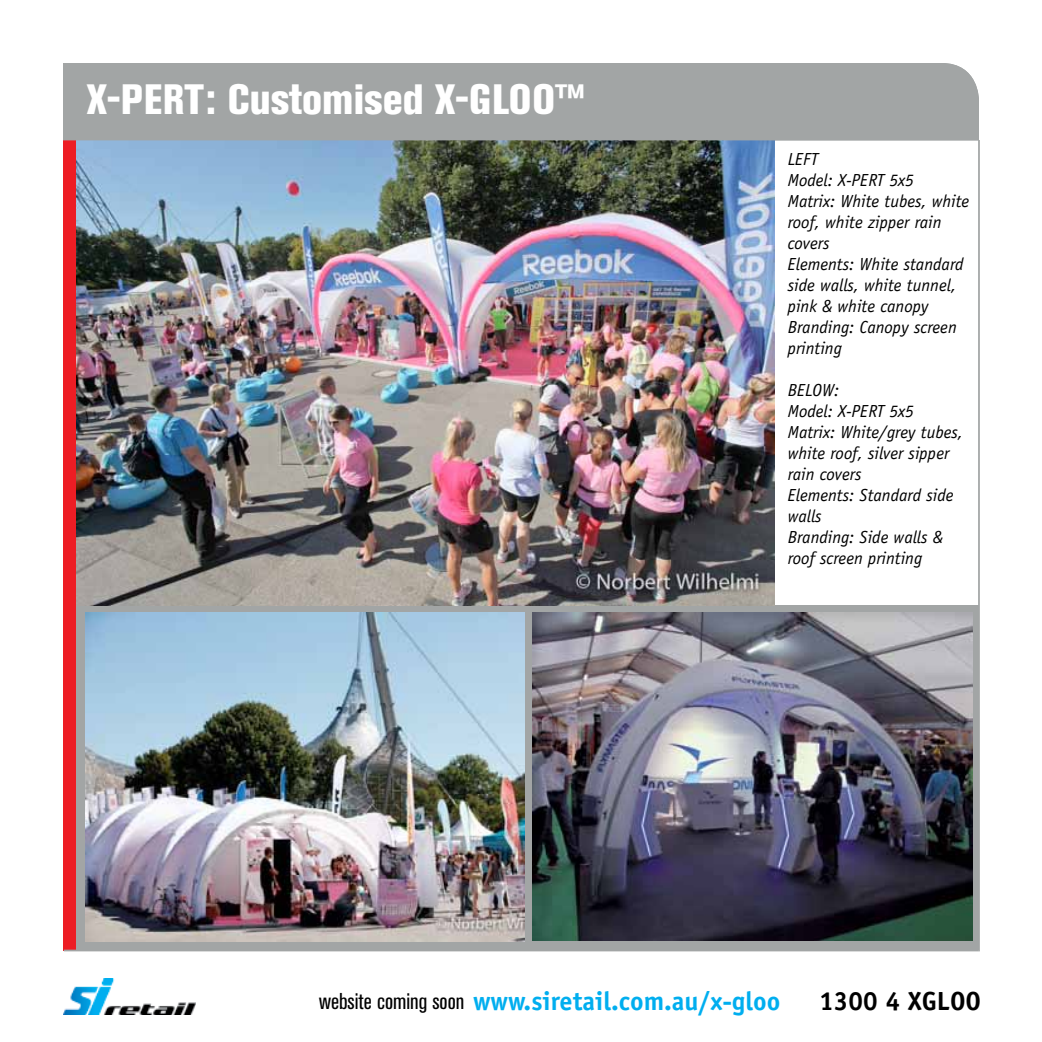
<style>
.page{position:relative;width:1042px;height:1042px;background:#fff}
.page>*{position:absolute;margin:0;border:0;box-sizing:border-box;transform-origin:0 0}
.t1{font:800 condensed 42px "Akzidenz Grotesk BE";color:#fff}
.t2{font:700 26.25px "Officina Sans Std";color:#00aeef}
.t3{font:700 26.25px "Officina Sans Std";color:#000}
.t4{font:italic 17.5px/21px "Officina Sans Std";color:#000}
.s1{font-family:"Akzidenz Grotesk BE";font-weight:400;font-stretch:condensed;font-size:22.75px;color:#000}
</style>
<div class="page">
<img style="left:63px;top:979px;width:133px;height:35px">
<div style="left:64px;top:140px;width:12px;height:810px;background:#ed1d24"></div>
<hr style="left:978px;top:140px;width:2px;height:811px;background:#a2a5a5">
<hr style="left:64px;top:949px;width:914px;height:2px;background:#a2a5a5">
<div style="left:77px;top:605px;width:901px;height:344px;background:#a2a5a5"></div>
<img style="left:76px;top:140px;width:698px;height:465px">
<div style="left:63px;top:63px;width:916px;height:77px;background:#a2a5a5"></div>
<img style="left:85px;top:613px;width:440px;height:328px">
<img style="left:532px;top:613px;width:440px;height:327px">
<h1 class="t1" style="left:87px;top:75px;width:499px">X-PERT: Customised X-GLOO™</h1>
<p class="t4" style="left:787px;top:149px;width:183px">LEFT<br>Model: X-PERT 5x5<br>Matrix: White tubes, white roof, white zipper rain covers<br>Elements: White standard side walls, white tunnel, pink &amp; white canopy<br>Branding: Canopy screen printing</p>
<p class="t4" style="left:787px;top:380px;width:177px">BELOW:<br>Model: X-PERT 5x5<br>Matrix: White/grey tubes, white roof, silver sipper rain covers<br>Elements: Standard side walls<br>Branding: Side walls &amp; roof screen printing</p>
<h2 class="t2" style="left:319px;top:984px;width:463px"><span class="s1">website coming soon</span> www.siretail.com.au/x-gloo</h2>
<h2 class="t3" style="left:819px;top:984px;width:163px">1300 4 XGLOO</h2>
</div>
